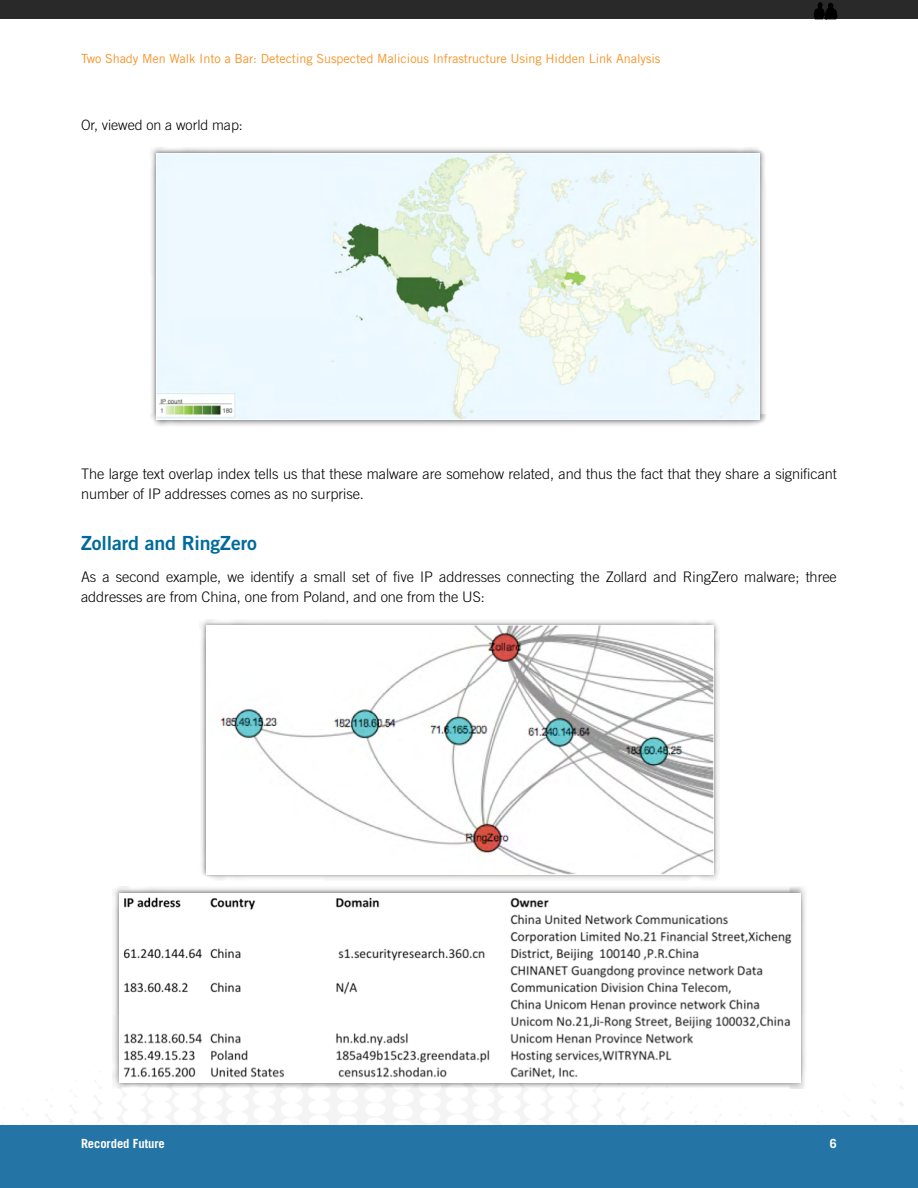
<style>
.page{position:relative;width:918px;height:1188px;background:#fff}
.page>*{position:absolute;margin:0;border:0;box-sizing:border-box;transform-origin:0 0}
.t1{font:19.5px "Trade Gothic Bold Two";letter-spacing:-.005em;color:#006a9d}
.t2{font:300 14.55px/20.2px "Trade Gothic";letter-spacing:-.005em;color:#000}
.t3{font:300 14.25px "Trade Gothic";letter-spacing:-.005em;color:#000}
.t4{font:12.6px "Trade Gothic";letter-spacing:-.005em;color:#f79428}
.t5{font:700 12.6px "Trade Gothic";letter-spacing:-.005em;color:#fff}
</style>
<div class="page">
<div style="left:0;top:1125px;width:918px;height:63px;background:#2474a5"></div>
<div style="left:0;top:0;width:918px;height:19px;background:#292929"></div>
<svg style="left:814px;top:3px;width:23px;height:16px"></svg>
<div style="left:150px;top:147px;width:616px;height:279px;background:#000;opacity:.6"></div>
<img style="left:157px;top:154px;width:603px;height:266px">
<div style="left:200px;top:619px;width:520px;height:262px;background:#000;opacity:.6"></div>
<img style="left:206px;top:626px;width:507px;height:248px">
<div style="left:113px;top:887px;width:694px;height:202px;background:#000;opacity:.6"></div>
<img style="left:119px;top:893px;width:681px;height:190px">
<p class="t4" style="left:81px;top:51px;width:581px">Two Shady Men Walk Into a Bar: Detecting Suspected Malicious Infrastructure Using Hidden Link Analysis</p>
<p class="t3" style="left:81px;top:117px;width:163px">Or, viewed on a world map:</p>
<p class="t2" style="left:81px;top:463px;width:757px">The large text overlap index tells us that these malware are somehow related, and thus the fact that they share a significant number of IP addresses comes as no surprise.</p>
<h1 class="t1" style="left:81px;top:530px;width:177px">Zollard and RingZero</h1>
<p class="t2" style="left:81px;top:566px;width:757px">As a second example, we identify a small set of five IP addresses connecting the Zollard and RingZero malware; three addresses are from China, one from Poland, and one from the US:</p>
<p class="t5" style="left:81px;top:1136px;width:85px">Recorded Future</p>
<p class="t5" style="left:830px;top:1136px;width:9px">6</p>
</div>
